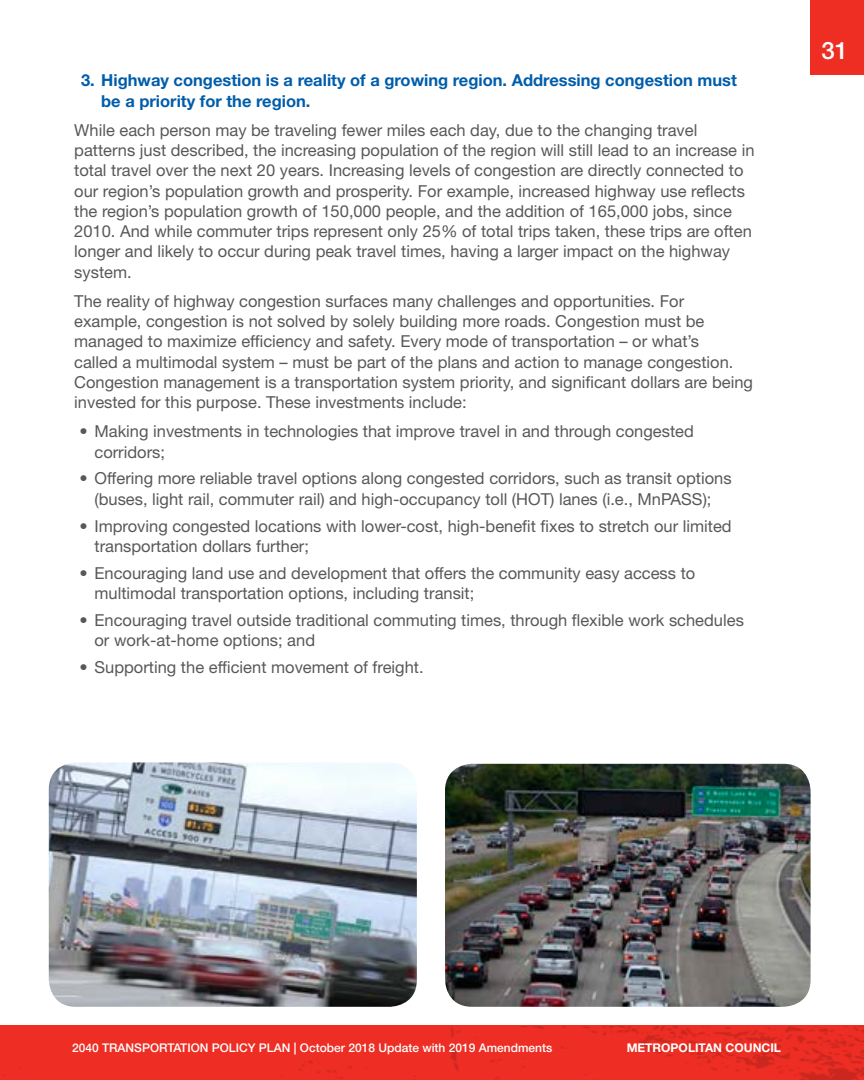
<style>
.page{position:relative;width:864px;height:1080px;background:#fff}
.page>*{position:absolute;margin:0;border:0;box-sizing:border-box;transform-origin:0 0}
.t1{font:500 24px "Helvetica Neue LT Std";color:#fff}
.t2{font:16.5px/20.2px "Helvetica Neue LT Std";color:#57585a}
.t3{font:700 16.5px/20.2px "Helvetica Neue LT Std";color:#015dab}
.t4{font:500 12px "Helvetica Neue LT Std";color:#fff}
.t5{font:700 12px "Helvetica Neue LT Std";color:#fff}
</style>
<div class="page">
<img style="left:0;top:1027px;width:864px;height:53px">
<div style="left:810px;top:0;width:54px;height:75px;background:#ee2e22"></div>
<img style="left:49px;top:762px;width:368px;height:245px">
<img style="left:445px;top:764px;width:366px;height:243px">
<p class="t3" style="left:101px;top:70px;width:637px;text-indent:-20px">3. Highway congestion is a reality of a growing region. Addressing congestion must be a priority for the region.</p>
<p class="t2" style="left:74px;top:120px;width:682px">While each person may be traveling fewer miles each day, due to the changing travel patterns just described, the increasing population of the region will still lead to an increase in total travel over the next 20 years. Increasing levels of congestion are directly connected to our region’s population growth and prosperity. For example, increased highway use reflects the region’s population growth of 150,000 people, and the addition of 165,000 jobs, since 2010. And while commuter trips represent only 25% of total trips taken, these trips are often longer and likely to occur during peak travel times, having a larger impact on the highway system.</p>
<p class="t2" style="left:74px;top:291px;width:680px">The reality of highway congestion surfaces many challenges and opportunities. For example, congestion is not solved by solely building more roads. Congestion must be managed to maximize efficiency and safety. Every mode of transportation – or what’s<br>called a multimodal system – must be part of the plans and action to manage congestion.<br>Congestion management is a transportation system priority, and significant dollars are being invested for this purpose. These investments include:</p>
<p class="t2" style="left:94px;top:421px;width:601px;text-indent:-15px">• Making investments in technologies that improve travel in and through congested corridors;</p>
<p class="t2" style="left:79px;top:468px;width:654px;text-align:center">• Offering more reliable travel options along congested corridors, such as transit options (buses, light rail, commuter rail) and high-occupancy toll (HOT) lanes (i.e., MnPASS);</p>
<p class="t2" style="left:94px;top:516px;width:639px;text-indent:-15px">• Improving congested locations with lower-cost, high-benefit fixes to stretch our limited transportation dollars further;</p>
<p class="t2" style="left:94px;top:563px;width:602px;text-indent:-15px">• Encouraging land use and development that offers the community easy access to multimodal transportation options, including transit;</p>
<p class="t2" style="left:94px;top:610px;width:651px;text-indent:-15px">• Encouraging travel outside traditional commuting times, through flexible work schedules or work-at-home options; and</p>
<p class="t2" style="left:79px;top:657px;width:346px">• Supporting the efficient movement of freight.</p>
<h1 class="t1" style="left:822px;top:36px;width:28px">31</h1>
<p class="t4" style="left:72px;top:1041px;width:482px">2040 TRANSPORTATION POLICY PLAN | October 2018 Update with 2019 Amendments</p>
<p class="t5" style="left:627px;top:1041px;width:156px">METROPOLITAN COUNCIL</p>
</div>
